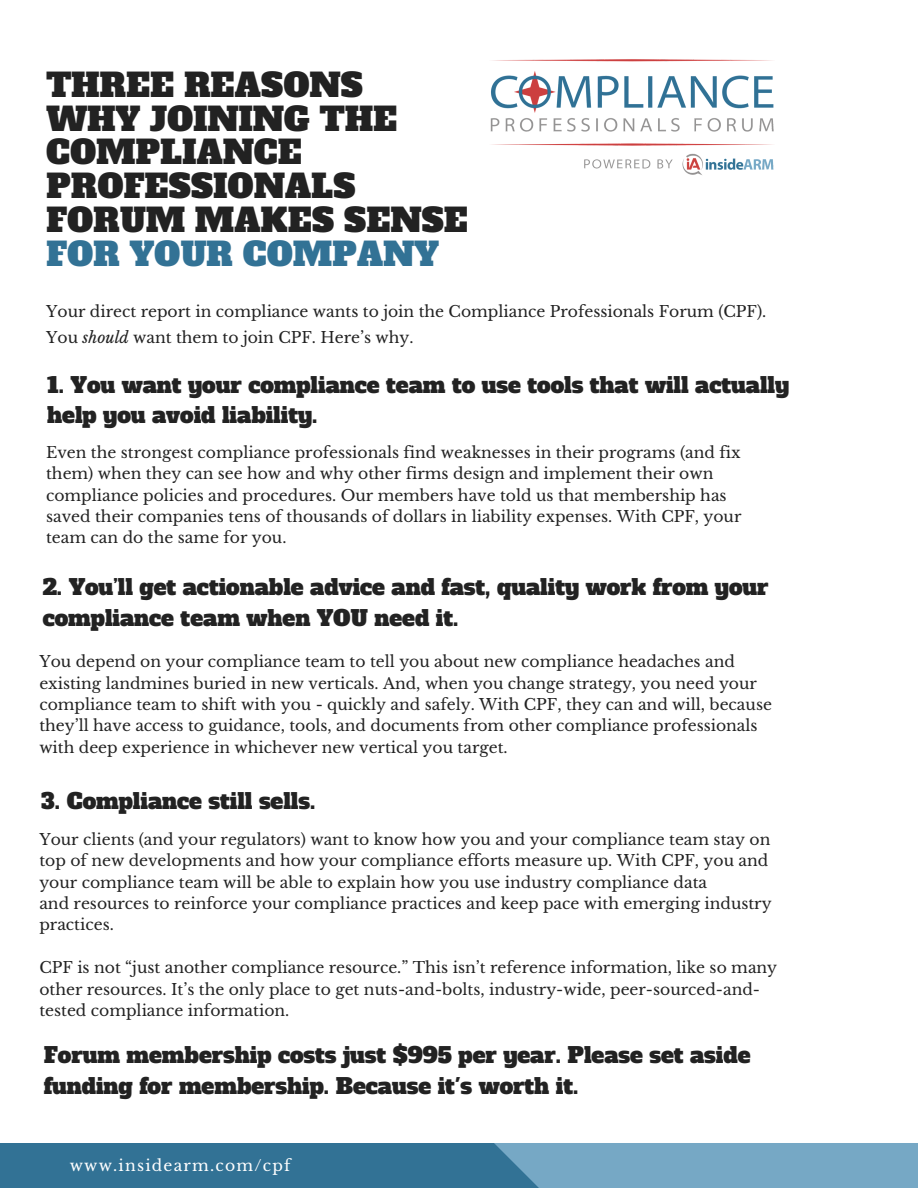
<style>
.page{position:relative;width:918px;height:1188px;background:#fff}
.page>*{position:absolute;margin:0;border:0;box-sizing:border-box;transform-origin:0 0}
.t1{font:32.7px/33.8px "Alfa Slab One";color:#222}
.t2{font:32.7px "Alfa Slab One";color:#327295}
.t3{font:21.75px/30.3px "Alfa Slab One";color:#222}
.t4{font:15.6px/21.3px "Libre Baskerville";color:#222}
.t5{font:15.6px "Libre Baskerville";letter-spacing:.08em;color:#fff}
.s1{font-style:italic}
</style>
<div class="page">
<div style="left:0;top:1143px;width:746px;height:45px;background:#327295"></div>
<div style="left:494px;top:1143px;width:424px;height:45px;background:#76a8c5"></div>
<img style="left:490px;top:59px;width:284px;height:116px">
<h1 class="t1" style="left:46px;top:68px;width:423px">THREE REASONS<br>WHY JOINING THE<br>COMPLIANCE<br>PROFESSIONALS<br>FORUM MAKES SENSE</h1>
<h1 class="t2" style="left:46px;top:232px;width:394px">FOR YOUR COMPANY</h1>
<p class="t4" style="left:46px;top:299px;width:722px;line-height:25.8px">Your direct report in compliance wants to join the Compliance Professionals Forum (CPF).<br>You <span class="s1">should</span> want them to join CPF. Here’s why.</p>
<h2 class="t3" style="left:47px;top:370px;width:743px">1. You want your compliance team to use tools that will actually help you avoid liability.</h2>
<p class="t4" style="left:46px;top:442px;width:697px">Even the strongest compliance professionals find weaknesses in their programs (and fix them) when they can see how and why other firms design and implement their own compliance policies and procedures. Our members have told us that membership has saved their companies tens of thousands of dollars in liability expenses. With CPF, your team can do the same for you.</p>
<h2 class="t3" style="left:43px;top:572px;width:727px">2. You’ll get actionable advice and fast, quality work from your compliance team when YOU need it.</h2>
<p class="t4" style="left:39px;top:651px;width:734px">You depend on your compliance team to tell you about new compliance headaches and existing landmines buried in new verticals. And, when you change strategy, you need your compliance team to shift with you - quickly and safely. With CPF, they can and will, because they’ll have access to guidance, tools, and documents from other compliance professionals with deep experience in whichever new vertical you target.</p>
<h2 class="t3" style="left:41px;top:786px;width:276px">3. Compliance still sells.</h2>
<p class="t4" style="left:39px;top:829px;width:734px">Your clients (and your regulators) want to know how you and your compliance team stay on top of new developments and how your compliance efforts measure up. With CPF, you and your compliance team will be able to explain how you use industry compliance data<br>and resources to reinforce your compliance practices and keep pace with emerging industry practices.</p>
<p class="t4" style="left:39px;top:957px;width:739px">CPF is not “just another compliance resource.” This isn’t reference information, like so many other resources. It’s the only place to get nuts-and-bolts, industry-wide, peer-sourced-and&shy;tested compliance information.</p>
<h2 class="t3" style="left:44px;top:1040px;width:708px">Forum membership costs just $995 per year. Please set aside funding for membership. Because it's worth it.</h2>
<p class="t5" style="left:70px;top:1156px;width:222px">www.insidearm.com/cpf</p>
</div>
